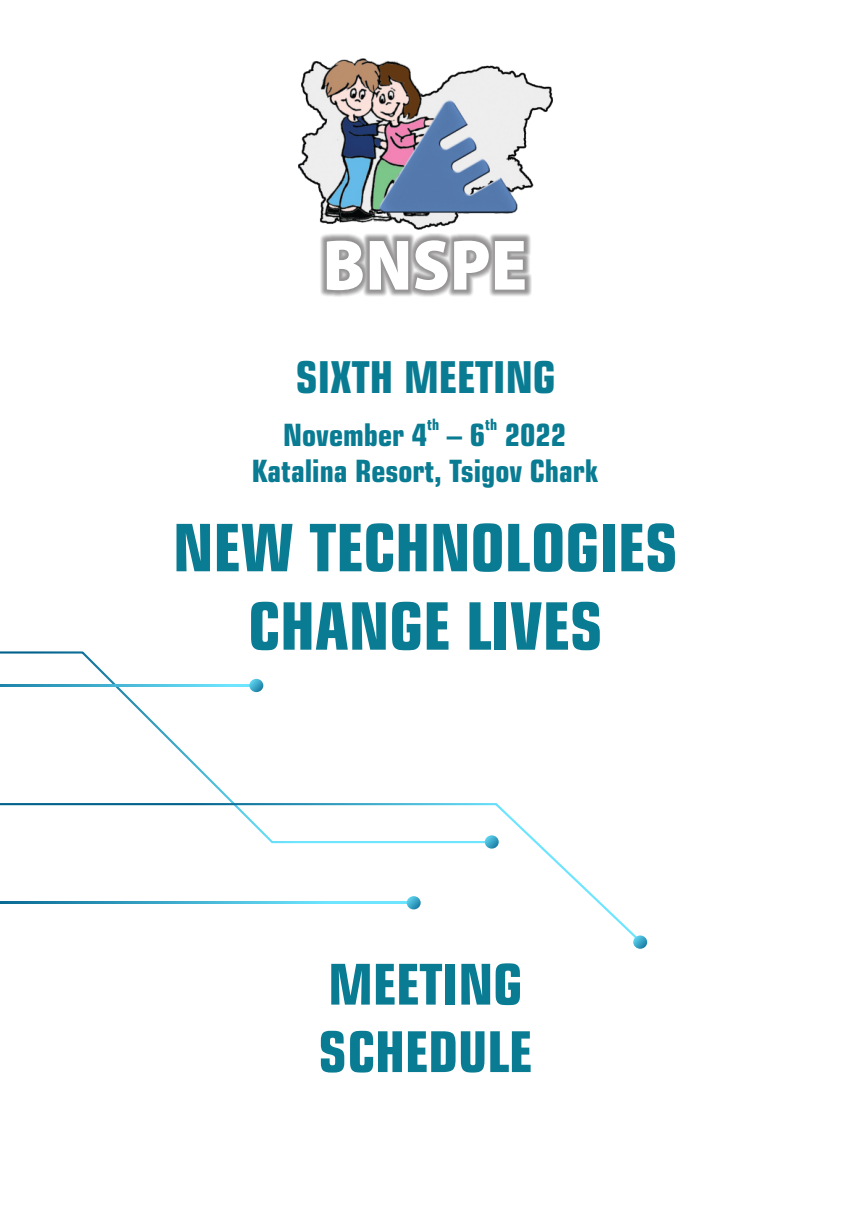
<style>
.page{position:relative;width:851px;height:1214px;background:#fff}
.page>*{position:absolute;margin:0;border:0;box-sizing:border-box;transform-origin:0 0}
.t1{font:900 semi-condensed 72px "Myriad Pro";color:#fff}
.t2{font:700 condensed 65.4px/78.4px "Square 721 BT";color:#097b92;text-align:center}
.t3{font:700 condensed 56.2px/67.4px "Square 721 BT";color:#097b92}
.t4{font:700 condensed 43.8px "Square 721 BT";color:#097b92}
.t5{font:700 condensed 30.6px/36.8px "Square 721 BT";color:#097b92;text-align:center}
.t6{font:700 condensed 15.4px "Square 721 BT";color:#097b92}
</style>
<div class="page">
<div style="left:319px;top:233px;width:213px;height:65px;background:#231f20;opacity:.49"></div>
<img style="left:299px;top:58px;width:253px;height:172px">
<svg style="left:0;top:651px;width:264px;height:152px"></svg>
<svg style="left:0;top:684px;width:249px;height:2px"></svg>
<svg style="left:249px;top:678px;width:14px;height:14px"></svg>
<svg style="left:0;top:803px;width:636px;height:134px"></svg>
<svg style="left:633px;top:935px;width:14px;height:13px"></svg>
<h1 class="t1" style="left:322px;top:235px;width:206px">BNSPE</h1>
<h3 class="t4" style="left:296px;top:359px;width:261px">SIXTH MEETING</h3>
<p class="t6" style="left:427px;top:418px;width:13px">th</p>
<p class="t6" style="left:485px;top:418px;width:13px">th</p>
<p class="t5" style="left:252px;top:419px;width:347px">November 4 – 6 2022<br>Katalina Resort, Tsigov Chark</p>
<h2 class="t2" style="left:173px;top:515px;width:506px">NEW TECHNOLOGIES<br>CHANGE LIVES</h2>
<h3 class="t3" style="left:318px;top:956px;width:215px">MEETING<br>SCHEDULE</h3>
</div>
